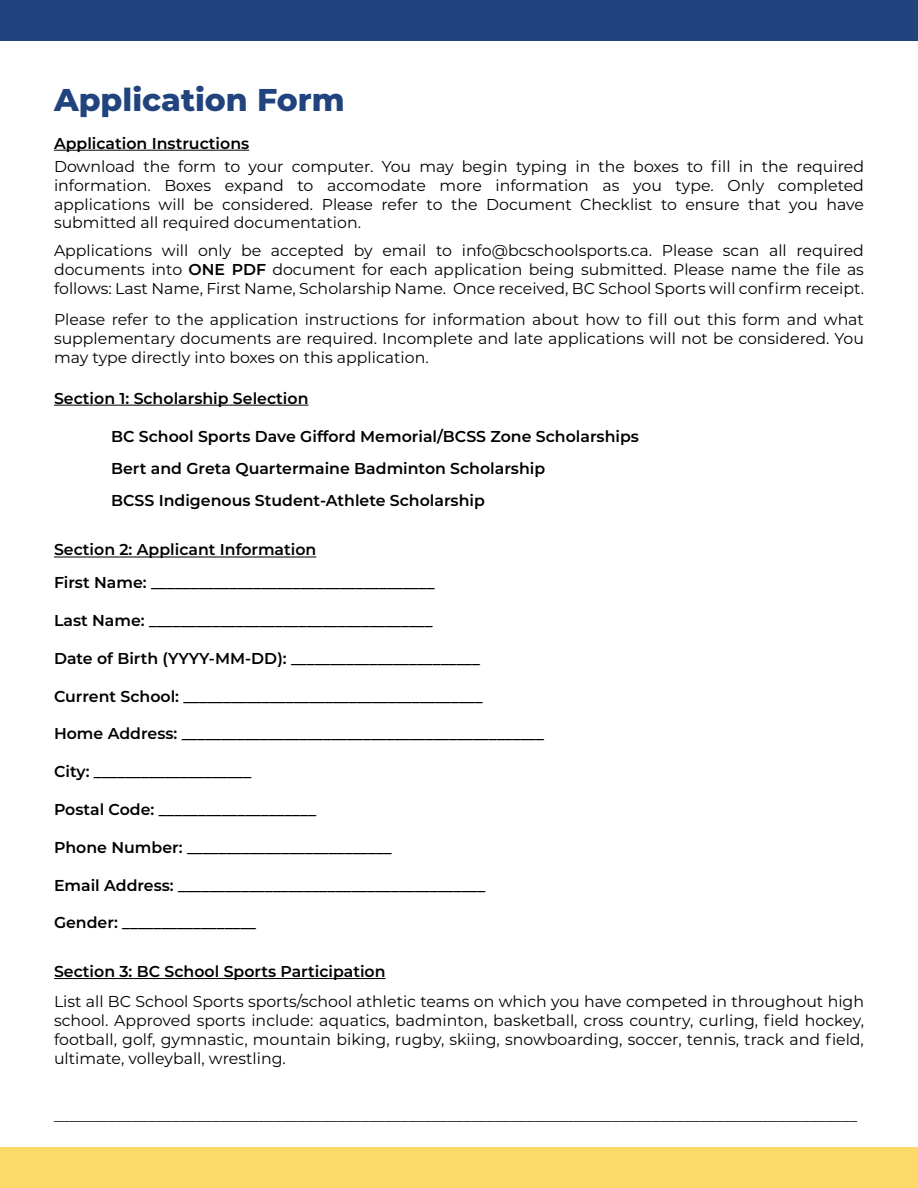
<style>
.page{position:relative;width:918px;height:1188px;background:#fff}
.page>*{position:absolute;margin:0;border:0;box-sizing:border-box;transform-origin:0 0}
.t1{font:800 31.5px "Montserrat";color:#22447e}
.t2{font:15.75px/18.9px "Montserrat";color:#000;text-align:justify}
.t3{font:600 15.75px/32px "Montserrat";color:#000}
.s1{font-weight:600}
</style>
<div class="page">
<div style="left:0;top:1148px;width:918px;height:40px;background:#fbda6a"></div>
<div style="left:0;top:0;width:918px;height:40px;background:#22447e"></div>
<hr style="left:54px;top:405px;width:254px;height:1px;background:#000">
<hr style="left:54px;top:557px;width:262px;height:1px;background:#000">
<hr style="left:54px;top:150px;width:195px;height:1px;background:#000">
<hr style="left:54px;top:978px;width:332px;height:1px;background:#000">
<h1 class="t1" style="left:54px;top:77px;width:292px">Application Form</h1>
<p class="t3" style="left:54px;top:126px;width:197px">Application Instructions</p>
<p class="t2" style="left:54px;top:156px;width:812px">Download the form to your computer. You may begin typing in the boxes to fill in the required information. Boxes expand to accomodate more information as you type. Only completed applications will be considered. Please refer to the Document Checklist to ensure that you have submitted all required documentation.</p>
<p class="t2" style="left:54px;top:240px;width:812px">Applications will only be accepted by email to info@bcschoolsports.ca. Please scan all required documents into <span class="s1">ONE PDF</span> document for each application being submitted. Please name the file as follows: Last Name, First Name, Scholarship Name. Once received, BC School Sports will confirm receipt.</p>
<p class="t2" style="left:54px;top:309px;width:812px">Please refer to the application instructions for information about how to fill out this form and what supplementary documents are required. Incomplete and late applications will not be considered. You may type directly into boxes on this application.</p>
<p class="t3" style="left:54px;top:381px;width:256px">Section 1: Scholarship Selection</p>
<p class="t3" style="left:111px;top:420px;width:529px">BC School Sports Dave Gifford Memorial/BCSS Zone Scholarships<br>Bert and Greta Quartermaine Badminton Scholarship<br>BCSS Indigenous Student-Athlete Scholarship</p>
<p class="t3" style="left:54px;top:533px;width:264px">Section 2: Applicant Information</p>
<p class="t3" style="left:54px;top:566px;width:382px">First Name: ____________________________________</p>
<p class="t3" style="left:54px;top:604px;width:380px">Last Name: ____________________________________</p>
<p class="t3" style="left:54px;top:641px;width:428px">Date of Birth (YYYY-MM-DD): ________________________</p>
<p class="t3" style="left:54px;top:679px;width:430px">Current School: ______________________________________</p>
<p class="t3" style="left:54px;top:717px;width:491px">Home Address: ______________________________________________</p>
<p class="t3" style="left:54px;top:755px;width:199px">City: ____________________</p>
<p class="t3" style="left:54px;top:793px;width:264px">Postal Code: ____________________</p>
<p class="t3" style="left:54px;top:830px;width:339px">Phone Number: __________________________</p>
<p class="t3" style="left:54px;top:868px;width:433px">Email Address: _______________________________________</p>
<p class="t3" style="left:54px;top:906px;width:204px">Gender: _________________</p>
<p class="t3" style="left:54px;top:955px;width:333px">Section 3: BC School Sports Participation</p>
<p class="t2" style="left:54px;top:992px;width:812px">List all BC School Sports sports/school athletic teams on which you have competed in throughout high school. Approved sports include: aquatics, badminton, basketball, cross country, curling, field hockey, football, golf, gymnastic, mountain biking, rugby, skiing, snowboarding, soccer, tennis, track and field, ultimate, volleyball, wrestling.</p>
<p class="t2" style="left:54px;top:1105px;width:805px">______________________________________________________________________________________________________</p>
</div>
